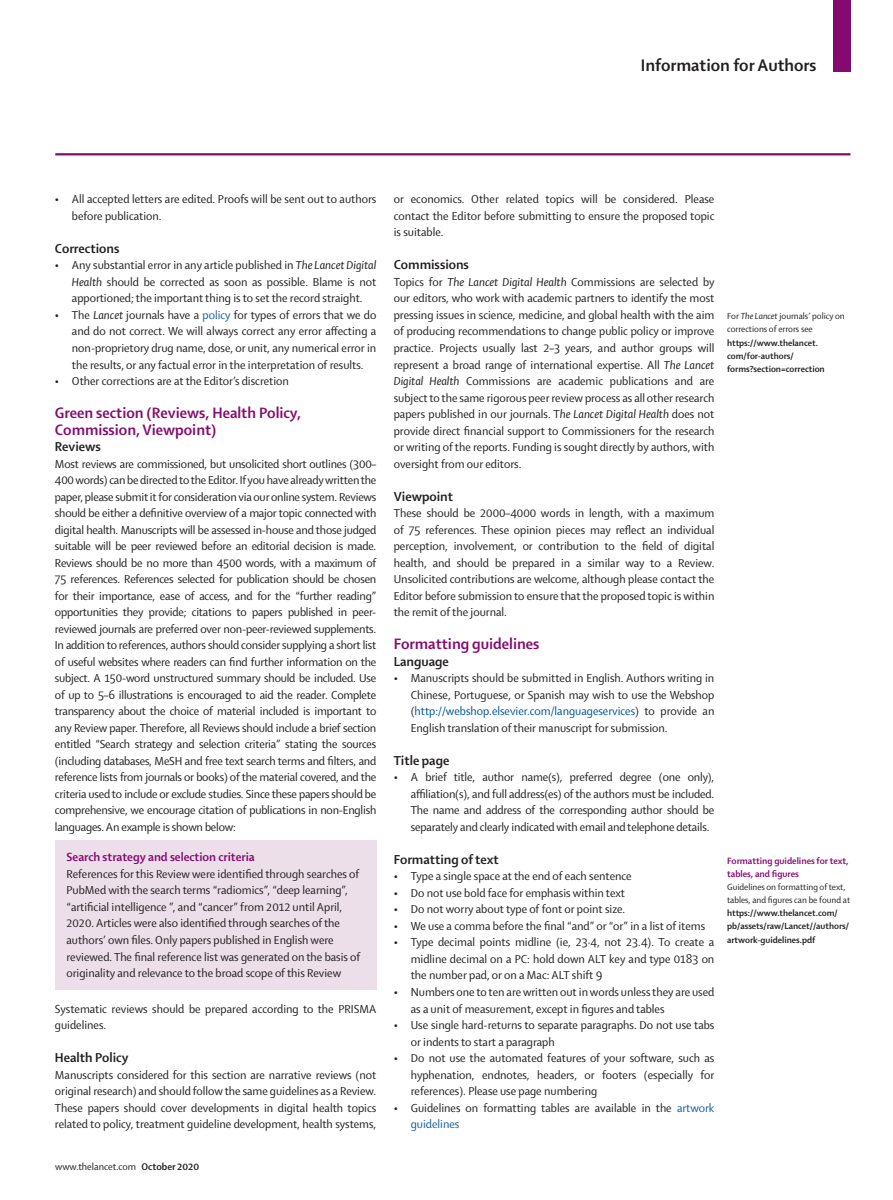
<style>
.page{position:relative;width:893px;height:1200px;background:#fff}
.page>*{position:absolute;margin:0;border:0;box-sizing:border-box;transform-origin:0 0}
.t1{font:700 18px "Shaker 2 Lancet";color:#231f20}
.text_body__sans{font:700 16.2px/16.5px "Shaker 2 Lancet";color:#850b6f}
.heading_2__plum{font:700 16.2px "Shaker 2 Lancet";color:#850a70}
.text_body__sans-2{font:700 13.95px "Shaker 2 Lancet";color:#231f20}
.heading_3{font:700 13.95px "Shaker 2 Lancet";color:#231f20}
.heading_2__plum-2{font:700 13.95px "Shaker 2 Lancet";color:#231f20}
.panel_heading_1{font:700 12.75px "Shaker 2 Lancet";color:#850a70}
.text_body__sans-3{font:12.45px/16.5px "Shaker 2 Lancet";color:#231f20;text-align:justify}
.text_first__sans{font:12.45px/16.5px "Shaker 2 Lancet";color:#231f20;text-align:justify}
.panel_heading_1-2{font:12.45px/16.5px "Shaker 2 Lancet";color:#231f20}
.heading_2__plum-3{font:12.45px/16.5px "Shaker 2 Lancet";color:#231f20;text-align:justify}
.t2{font:10.5px "Shaker 2 Lancet";color:#231f20}
.nav_RHP{font:700 9.75px/13.2px "Shaker 2 Lancet";color:#850a70}
.nav_RHP-2{font:700 9.45px/13.2px "Shaker 2 Lancet";color:#231f20}
.s1{font-style:italic}
.s2{color:#175d9e}
.s3{font-weight:700}
.s4{color:#01539e}
.s5{font-weight:400}
.s6{font-weight:400;font-style:italic}
</style>
<div class="page">
<div style="left:833px;top:0;width:17px;height:71px;background:#850a70"></div>
<hr style="left:55px;top:153px;width:795px;height:2px;background:#850a70">
<div style="left:55px;top:840px;width:321px;height:149px;background:#ecdfea"></div>
<h1 class="t1" style="left:641px;top:54px;width:177px">Information for Authors</h1>
<p class="text_first__sans" style="left:72px;top:190px;width:306px;text-indent:-17px">• All accepted letters are edited. Proofs will be sent out to authors before publication.</p>
<p class="heading_3" style="left:55px;top:239px;width:66px">Corrections</p>
<p class="text_first__sans" style="left:72px;top:256px;width:306px;text-indent:-17px">• Any substantial error in any article published in <span class="s1">The Lancet Digital Health</span> should be corrected as soon as possible. Blame is not apportioned; the important thing is to set the record straight.</p>
<p class="text_body__sans-3" style="left:72px;top:306px;width:306px;text-indent:-17px">• The <span class="s1">Lancet</span> journals have a <span class="s2">policy</span> for types of errors that we do and do not correct. We will always correct any error affecting a non-proprietory drug name, dose, or unit, any numerical error in the results, or any factual error in the interpretation of results.</p>
<p class="text_body__sans-3" style="left:55px;top:372px;width:235px">• Other corrections are at the Editor’s discretion</p>
<p class="text_body__sans" style="left:55px;top:403px;width:248px">Green section (Reviews, Health Policy,<br>Commission, Viewpoint)</p>
<p class="text_body__sans-2" style="left:55px;top:437px;width:48px">Reviews</p>
<p class="text_body__sans-3" style="left:55px;top:454px;width:323px">Most reviews are commissioned, but unsolicited short outlines (300– 400 words) can be directed to the Editor. If you have already written the paper, please submit it for consideration via our online system. Reviews should be either a definitive overview of a major topic connected with digital health. Manuscripts will be assessed in-house and those judged suitable will be peer reviewed before an editorial decision is made.<br>Reviews should be no more than 4500 words, with a maximum of 75 references. References selected for publication should be chosen for their importance, ease of access, and for the “further reading” opportunities they provide; citations to papers published in peer&shy;reviewed journals are preferred over non-peer-reviewed supplements.<br>In addition to references, authors should consider supplying a short list of useful websites where readers can find further information on the subject. A 150-word unstructured summary should be included. Use of up to 5–6 illustrations is encouraged to aid the reader. Complete transparency about the choice of material included is important to any Review paper. Therefore, all Reviews should include a brief section entitled “Search strategy and selection criteria” stating the sources (including databases, MeSH and free text search terms and filters, and reference lists from journals or books) of the material covered, and the criteria used to include or exclude studies. Since these papers should be comprehensive, we encourage citation of publications in non-English languages. An example is shown below:</p>
<p class="panel_heading_1" style="left:67px;top:848px;width:190px">Search strategy and selection criteria</p>
<p class="panel_heading_1-2" style="left:67px;top:864px;width:295px">References for this Review were identified through searches of PubMed with the search terms “radiomics”, “deep learning”, “artificial intelligence ”, and “cancer” from 2012 until April, 2020. Articles were also identified through searches of the authors’ own files. Only papers published in English were reviewed. The final reference list was generated on the basis of originality and relevance to the broad scope of this Review</p>
<p class="text_body__sans-3" style="left:55px;top:999px;width:323px">Systematic reviews should be prepared according to the PRISMA guidelines.</p>
<p class="text_body__sans-2" style="left:55px;top:1048px;width:75px">Health Policy</p>
<p class="text_body__sans-3" style="left:55px;top:1065px;width:323px">Manuscripts considered for this section are narrative reviews (not original research) and should follow the same guidelines as a Review.<br>These papers should cover developments in digital health topics related to policy, treatment guideline development, health systems,</p>
<p class="t2" style="left:55px;top:1159px;width:145px">www.thelancet.com <span class="s3">October 2020</span></p>
<p class="text_body__sans-3" style="left:394px;top:190px;width:322px">or economics. Other related topics will be considered. Please contact the Editor before submitting to ensure the proposed topic is suitable.</p>
<p class="text_body__sans-2" style="left:394px;top:256px;width:77px">Commissions</p>
<p class="text_body__sans-3" style="left:394px;top:273px;width:322px">Topics for <span class="s1">The Lancet Digital Health</span> Commissions are selected by our editors, who work with academic partners to identify the most pressing issues in science, medicine, and global health with the aim of producing recommendations to change public policy or improve practice. Projects usually last 2–3 years, and author groups will represent a broad range of international expertise. All <span class="s1">The Lancet Digital Health</span> Commissions are academic publications and are subject to the same rigorous peer review process as all other research papers published in our journals. T<span class="s1">he Lancet Digital Health</span> does not provide direct financial support to Commissioners for the research or writing of the reports. Funding is sought directly by authors, with oversight from our editors.</p>
<p class="text_body__sans-2" style="left:394px;top:487px;width:61px">Viewpoint</p>
<p class="text_body__sans-3" style="left:394px;top:504px;width:322px">These should be 2000–4000 words in length, with a maximum of 75 references. These opinion pieces may reflect an individual perception, involvement, or contribution to the field of digital health, and should be prepared in a similar way to a Review.<br>Unsolicited contributions are welcome, although please contact the Editor before submission to ensure that the proposed topic is within the remit of the journal.</p>
<p class="heading_2__plum" style="left:394px;top:633px;width:147px">Formatting guidelines</p>
<p class="heading_2__plum-2" style="left:394px;top:652px;width:56px">Language</p>
<p class="heading_2__plum-3" style="left:411px;top:669px;width:305px;text-indent:-17px">• Manuscripts should be submitted in English. Authors writing in Chinese, Portuguese, or Spanish may wish to use the Webshop (<span class="s4">http://webshop.elsevier.com/languageservices</span>) to provide an English translation of their manuscript for submission.</p>
<p class="heading_2__plum-2" style="left:394px;top:751px;width:57px">Title page</p>
<p class="text_first__sans" style="left:411px;top:768px;width:305px;text-indent:-17px">• A brief title, author name(s), preferred degree (one only), affiliation(s), and full address(es) of the authors must be included.<br>The name and address of the corresponding author should be separately and clearly indicated with email and telephone details.</p>
<p class="heading_3" style="left:394px;top:850px;width:107px">Formatting of text</p>
<p class="text_first__sans" style="left:394px;top:867px;width:239px">• Type a single space at the end of each sentence</p>
<p class="text_first__sans" style="left:394px;top:883px;width:233px">• Do not use bold face for emphasis within text</p>
<p class="text_first__sans" style="left:394px;top:900px;width:233px">• Do not worry about type of font or point size.</p>
<p class="text_first__sans" style="left:394px;top:916px;width:313px">• We use a comma before the final “and” or “or” in a list of items</p>
<p class="text_first__sans" style="left:411px;top:933px;width:305px;text-indent:-17px">• Type decimal points midline (ie, 23·4, not 23.4). To create a midline decimal on a PC: hold down ALT key and type 0183 on the number pad, or on a Mac: ALT shift 9</p>
<p class="text_first__sans" style="left:411px;top:982px;width:305px;text-indent:-17px">• Numbers one to ten are written out in words unless they are used as a unit of measurement, except in figures and tables</p>
<p class="text_first__sans" style="left:411px;top:1015px;width:305px;text-indent:-17px">• Use single hard-returns to separate paragraphs. Do not use tabs or indents to start a paragraph</p>
<p class="text_first__sans" style="left:411px;top:1048px;width:305px;text-indent:-17px">• Do not use the automated features of your software, such as hyphenation, endnotes, headers, or footers (especially for references). Please use page numbering</p>
<p class="text_body__sans-3" style="left:411px;top:1098px;width:305px;text-indent:-17px">• Guidelines on formatting tables are available in the <span class="s2">artwork guidelines</span></p>
<p class="nav_RHP-2" style="left:727px;top:309px;width:119px"><span class="s5">For</span> <span class="s6">The Lancet</span> <span class="s5">journals’ policy on corrections of errors see </span>https://www.thelancet. com/for-authors/ forms?section=correction</p>
<p class="nav_RHP" style="left:727px;top:853px;width:123px">Formatting guidelines for text, tables, and figures</p>
<p class="nav_RHP-2" style="left:727px;top:879px;width:125px"><span class="s5">Guidelines on formatting of text, tables, and figures can be found at </span>https://www.thelancet.com/ pb/assets/raw/Lancet//authors/ artwork-guidelines.pdf</p>
</div>
